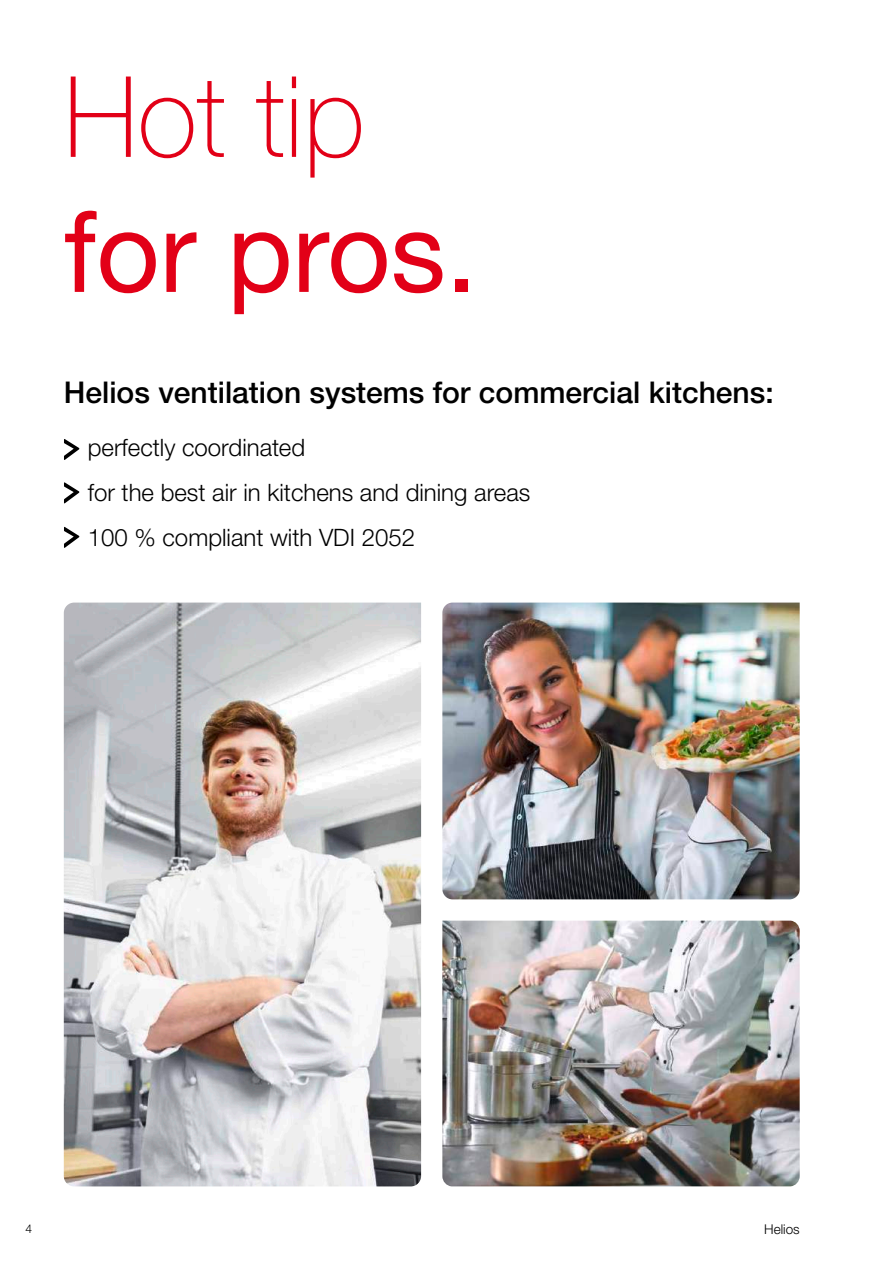
<style>
.page{position:relative;width:872px;height:1263px;background:#fff}
.page>*{position:absolute;margin:0;border:0;box-sizing:border-box;transform-origin:0 0}
.t1{font:112.5px "Helvetica Neue LTW1 G";color:#e20017}
.t2{font:100 112.5px "Helvetica Neue LTW1 G";color:#e20017}
.t3{font:500 30px "Helvetica Neue LTW1 G";color:#000}
.t4{font:300 24px/45px "Helvetica Neue LTW1 G";color:#000}
.t5{font:300 13.5px "Helvetica Neue LTW1 G";color:#000}
.t6{font:300 12px "Helvetica Neue LTW1 G";color:#000}
</style>
<div class="page">
<svg style="left:64px;top:439px;width:15px;height:21px"></svg>
<svg style="left:64px;top:482px;width:15px;height:21px"></svg>
<svg style="left:64px;top:527px;width:15px;height:21px"></svg>
<img style="left:64px;top:603px;width:357px;height:583px">
<img style="left:442px;top:603px;width:357px;height:296px">
<img style="left:442px;top:921px;width:357px;height:265px">
<h1 class="t2" style="left:64px;top:50px;width:302px">Hot tip</h1>
<h1 class="t1" style="left:64px;top:182px;width:414px">for pros.</h1>
<p class="t3" style="left:64px;top:374px;width:711px">Helios ventilation systems for commercial kitchens:</p>
<p class="t4" style="left:88px;top:424px;width:444px">perfectly coordinated<br>for the best air in kitchens and dining areas<br>100 % compliant with VDI 2052</p>
<p class="t6" style="left:26px;top:1222px;width:8px">4</p>
<p class="t5" style="left:764px;top:1221px;width:37px">Helios</p>
</div>
